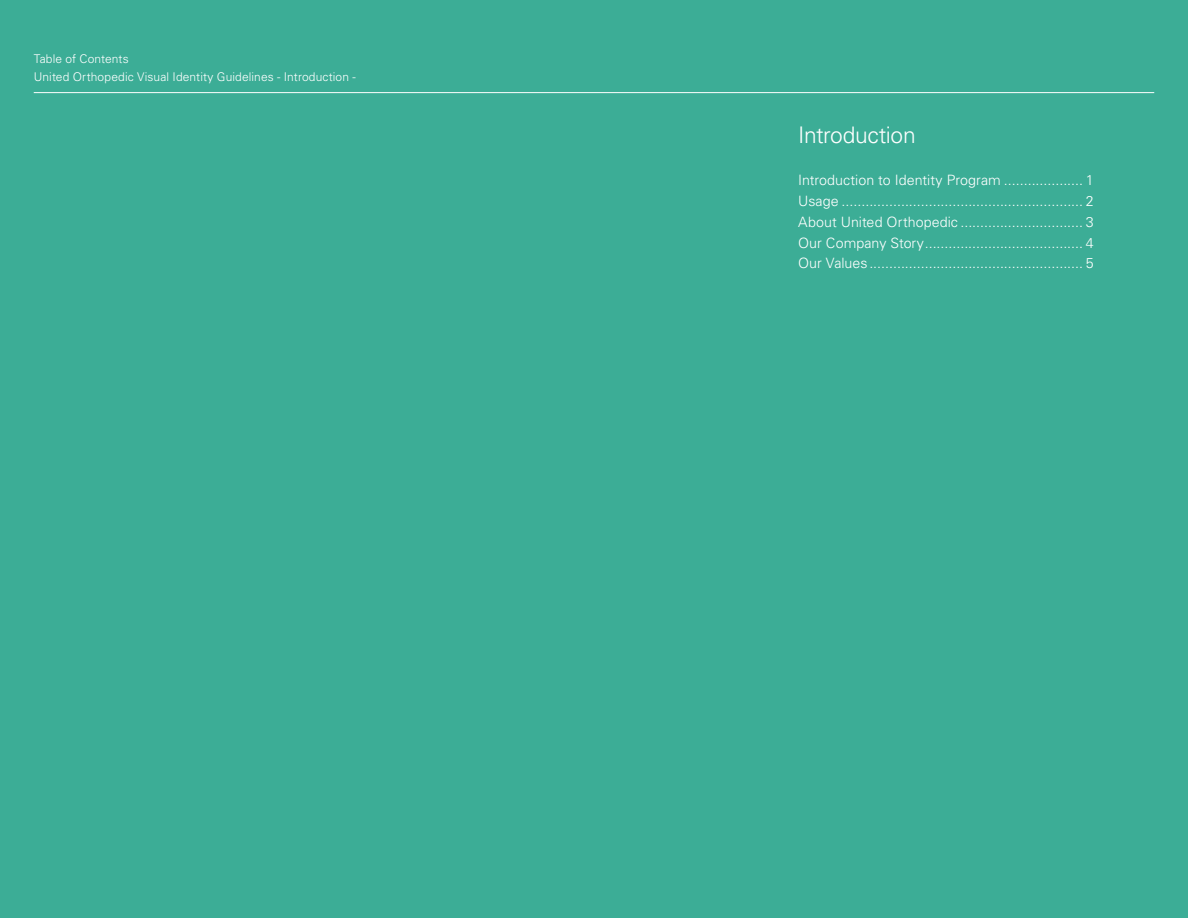
<style>
.page{position:relative;width:1188px;height:918px;background:#3cad96}
.page>*{position:absolute;margin:0;border:0;box-sizing:border-box;transform-origin:0 0}
.t1{font:300 22.8px "Univers LT Pro 45";letter-spacing:-.015em;color:#fff}
.t2{font:300 14.25px/20.9px "Univers LT Pro 45";letter-spacing:.005em;color:#fff;text-align:justify}
.t3{font:300 12px/18px "Univers LT Pro 45";letter-spacing:.01em;color:#fff}
</style>
<div class="page">
<hr style="left:34px;top:92px;width:1120px;height:1px;background:#fff">
<p class="t3" style="left:34px;top:50px;width:323px">Table of Contents<br>United Orthopedic Visual Identity Guidelines - Introduction -</p>
<h1 class="t1" style="left:798px;top:120px;width:119px">Introduction</h1>
<p class="t2" style="left:798px;top:169px;width:297px">Introduction to Identity Program .................... 1<br>Usage ............................................................. 2<br>About United Orthopedic ............................... 3<br>Our Company Story........................................ 4<br>Our Values...................................................... 5</p>
</div>
